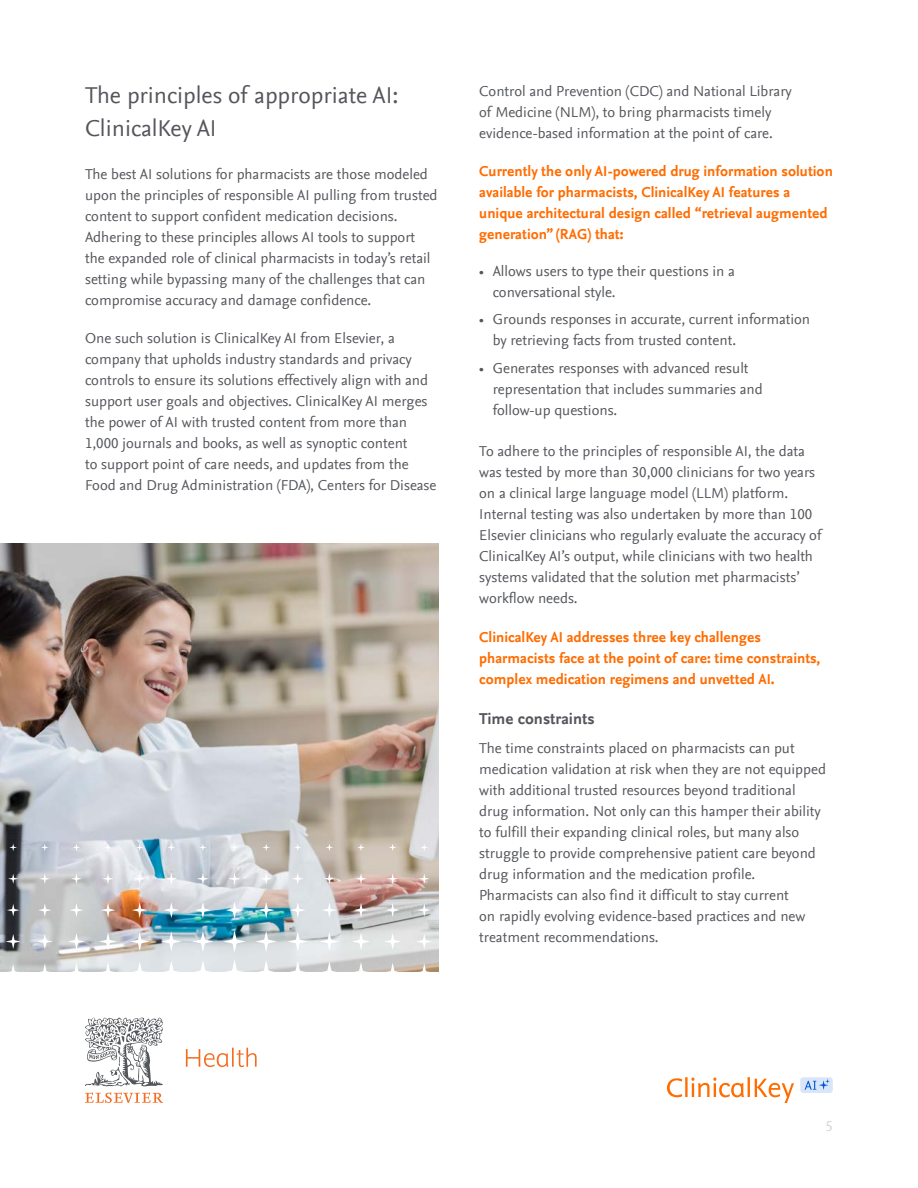
<style>
.page{position:relative;width:918px;height:1188px;background:#fff}
.page>*{position:absolute;margin:0;border:0;box-sizing:border-box;transform-origin:0 0}
.t1{font:24px/33px "Nexus Sans Offc Pro";color:#54565b}
.t2{font:700 16.5px "Nexus Sans Offc Pro";color:#54565b}
.t3{font:15px/21px "Nexus Sans Offc Pro";color:#54565b}
.t4{font:700 15px/21px "Nexus Sans Offc Pro";color:#ff6c00}
.t5{font:15px "Nexus Sans Offc Pro";color:#d4d5d6}
</style>
<div class="page">
<svg style="left:667px;top:1077px;width:127px;height:26px"></svg>
<div style="left:800px;top:1077px;width:33px;height:16px;background:#d9e6f9;border-radius:3px"></div>
<svg style="left:805px;top:1079px;width:25px;height:11px"></svg>
<svg style="left:85px;top:1092px;width:78px;height:11px"></svg>
<svg style="left:85px;top:1018px;width:78px;height:68px"></svg>
<svg style="left:186px;top:1048px;width:71px;height:19px"></svg>
<img style="left:0;top:543px;width:439px;height:429px">
<svg style="left:9px;top:844px;width:8px;height:7px"></svg>
<svg style="left:41px;top:844px;width:8px;height:7px"></svg>
<svg style="left:73px;top:844px;width:7px;height:7px"></svg>
<svg style="left:104px;top:844px;width:8px;height:7px"></svg>
<svg style="left:136px;top:844px;width:7px;height:7px"></svg>
<svg style="left:168px;top:844px;width:7px;height:7px"></svg>
<svg style="left:199px;top:844px;width:8px;height:7px"></svg>
<svg style="left:231px;top:844px;width:7px;height:7px"></svg>
<svg style="left:262px;top:844px;width:8px;height:7px"></svg>
<svg style="left:294px;top:844px;width:8px;height:7px"></svg>
<svg style="left:326px;top:844px;width:7px;height:7px"></svg>
<svg style="left:357px;top:844px;width:8px;height:7px"></svg>
<svg style="left:389px;top:844px;width:7px;height:7px"></svg>
<svg style="left:421px;top:844px;width:7px;height:7px"></svg>
<svg style="left:8px;top:874px;width:10px;height:10px"></svg>
<svg style="left:40px;top:874px;width:10px;height:10px"></svg>
<svg style="left:71px;top:874px;width:11px;height:10px"></svg>
<svg style="left:103px;top:873px;width:10px;height:11px"></svg>
<svg style="left:134px;top:873px;width:11px;height:11px"></svg>
<svg style="left:166px;top:873px;width:11px;height:11px"></svg>
<svg style="left:197px;top:873px;width:12px;height:12px"></svg>
<svg style="left:228px;top:873px;width:13px;height:12px"></svg>
<svg style="left:260px;top:873px;width:12px;height:12px"></svg>
<svg style="left:292px;top:873px;width:12px;height:11px"></svg>
<svg style="left:324px;top:873px;width:11px;height:11px"></svg>
<svg style="left:356px;top:873px;width:10px;height:11px"></svg>
<svg style="left:387px;top:874px;width:11px;height:10px"></svg>
<svg style="left:419px;top:874px;width:10px;height:10px"></svg>
<svg style="left:7px;top:904px;width:12px;height:12px"></svg>
<svg style="left:38px;top:904px;width:13px;height:12px"></svg>
<svg style="left:70px;top:903px;width:13px;height:14px"></svg>
<svg style="left:101px;top:903px;width:14px;height:14px"></svg>
<svg style="left:132px;top:903px;width:15px;height:15px"></svg>
<svg style="left:164px;top:902px;width:15px;height:16px"></svg>
<svg style="left:195px;top:902px;width:16px;height:16px"></svg>
<svg style="left:226px;top:902px;width:17px;height:17px"></svg>
<svg style="left:258px;top:902px;width:16px;height:16px"></svg>
<svg style="left:290px;top:902px;width:16px;height:16px"></svg>
<svg style="left:322px;top:903px;width:15px;height:15px"></svg>
<svg style="left:354px;top:903px;width:14px;height:14px"></svg>
<svg style="left:386px;top:903px;width:13px;height:14px"></svg>
<svg style="left:418px;top:904px;width:13px;height:12px"></svg>
<svg style="left:6px;top:934px;width:14px;height:15px"></svg>
<svg style="left:37px;top:934px;width:16px;height:15px"></svg>
<svg style="left:68px;top:933px;width:17px;height:17px"></svg>
<svg style="left:99px;top:933px;width:18px;height:17px"></svg>
<svg style="left:130px;top:932px;width:19px;height:19px"></svg>
<svg style="left:161px;top:932px;width:20px;height:19px"></svg>
<svg style="left:193px;top:931px;width:20px;height:21px"></svg>
<svg style="left:224px;top:931px;width:21px;height:21px"></svg>
<svg style="left:256px;top:931px;width:21px;height:21px"></svg>
<svg style="left:288px;top:932px;width:20px;height:19px"></svg>
<svg style="left:320px;top:932px;width:19px;height:19px"></svg>
<svg style="left:352px;top:933px;width:18px;height:17px"></svg>
<svg style="left:384px;top:933px;width:17px;height:17px"></svg>
<svg style="left:417px;top:934px;width:15px;height:15px"></svg>
<svg style="left:5px;top:964px;width:17px;height:8px"></svg>
<svg style="left:36px;top:964px;width:18px;height:8px"></svg>
<svg style="left:67px;top:963px;width:19px;height:9px"></svg>
<svg style="left:98px;top:962px;width:21px;height:10px"></svg>
<svg style="left:128px;top:962px;width:23px;height:10px"></svg>
<svg style="left:159px;top:961px;width:24px;height:11px"></svg>
<svg style="left:190px;top:960px;width:25px;height:12px"></svg>
<svg style="left:221px;top:960px;width:27px;height:12px"></svg>
<svg style="left:254px;top:960px;width:25px;height:12px"></svg>
<svg style="left:286px;top:961px;width:24px;height:11px"></svg>
<svg style="left:318px;top:962px;width:23px;height:10px"></svg>
<svg style="left:351px;top:962px;width:21px;height:10px"></svg>
<svg style="left:383px;top:963px;width:19px;height:9px"></svg>
<svg style="left:415px;top:964px;width:18px;height:8px"></svg>
<h1 class="t1" style="left:85px;top:77px;width:315px">The principles of appropriate AI:<br>ClinicalKey AI</h1>
<p class="t3" style="left:85px;top:163px;width:354px">The best AI solutions for pharmacists are those modeled upon the principles of responsible AI pulling from trusted content to support confident medication decisions.<br>Adhering to these principles allows AI tools to support the expanded role of clinical pharmacists in today’s retail setting while bypassing many of the challenges that can compromise accuracy and damage confidence.</p>
<p class="t3" style="left:85px;top:327px;width:353px">One such solution is ClinicalKey AI from Elsevier, a company that upholds industry standards and privacy controls to ensure its solutions effectively align with and support user goals and objectives. ClinicalKey AI merges the power of AI with trusted content from more than 1,000 journals and books, as well as synoptic content<br>to support point of care needs, and updates from the Food and Drug Administration (FDA), Centers for Disease</p>
<p class="t3" style="left:479px;top:80px;width:314px">Control and Prevention (CDC) and National Library of Medicine (NLM), to bring pharmacists timely evidence-based information at the point of care.</p>
<p class="t4" style="left:479px;top:160px;width:355px">Currently the only AI-powered drug information solution available for pharmacists, ClinicalKey AI features a unique architectural design called “retrieval augmented generation” (RAG) that:</p>
<p class="t3" style="left:493px;top:259px;width:244px;text-indent:-14px">• Allows users to type their questions in a conversational style.</p>
<p class="t3" style="left:493px;top:308px;width:319px;text-indent:-14px">• Grounds responses in accurate, current information by retrieving facts from trusted content.</p>
<p class="t3" style="left:493px;top:357px;width:272px;text-indent:-14px">• Generates responses with advanced result representation that includes summaries and follow-up questions.</p>
<p class="t3" style="left:479px;top:440px;width:344px">To adhere to the principles of responsible AI, the data was tested by more than 30,000 clinicians for two years on a clinical large language model (LLM) platform.<br>Internal testing was also undertaken by more than 100<br>Elsevier clinicians who regularly evaluate the accuracy of ClinicalKey AI’s output, while clinicians with two health systems validated that the solution met pharmacists’ workflow needs.</p>
<p class="t4" style="left:479px;top:626px;width:343px">ClinicalKey AI addresses three key challenges pharmacists face at the point of care: time constraints, complex medication regimens and unvetted AI.</p>
<p class="t2" style="left:479px;top:706px;width:117px">Time constraints</p>
<p class="t3" style="left:479px;top:737px;width:348px">The time constraints placed on pharmacists can put medication validation at risk when they are not equipped with additional trusted resources beyond traditional drug information. Not only can this hamper their ability to fulfill their expanding clinical roles, but many also struggle to provide comprehensive patient care beyond drug information and the medication profile.<br>Pharmacists can also find it difficult to stay current<br>on rapidly evolving evidence-based practices and new treatment recommendations.</p>
<p class="t5" style="left:825px;top:1115px;width:9px">5</p>
</div>
